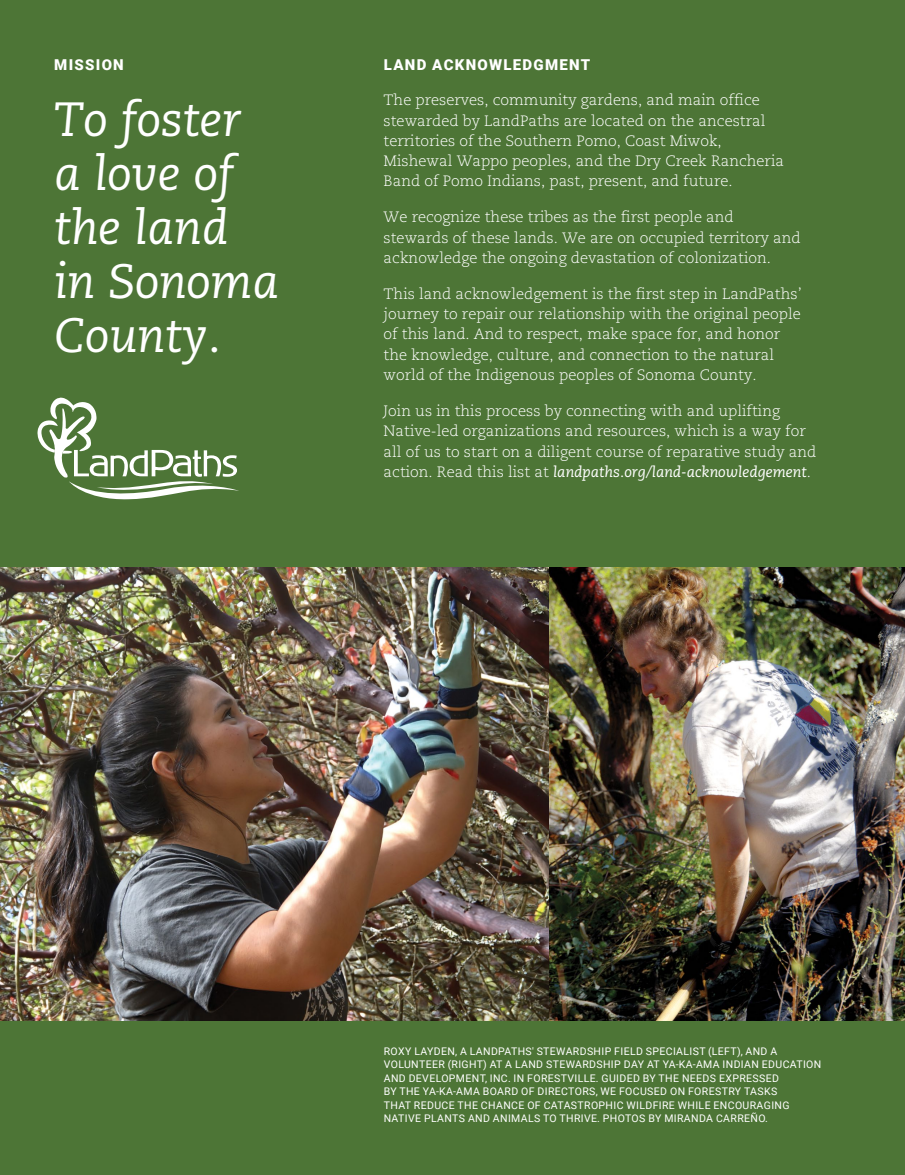
<style>
.page{position:relative;width:905px;height:1175px;background:#fff}
.page>*{position:absolute;margin:0;border:0;box-sizing:border-box;transform-origin:0 0}
.t1{font:italic 48px/54px "Caecilia";color:#fff}
.t2{font:300 15px/20.2px "Caecilia";color:#fff}
.t3{font:900 15px "Roboto";letter-spacing:.085em;color:#fff}
.t4{font:10.5px/13.5px "Roboto";letter-spacing:.035em;color:#fff}
.s1{font-weight:400;font-style:italic}
</style>
<div class="page">
<div style="left:0;top:0;width:904px;height:1174px;background:#4d7536"></div>
<img style="left:0;top:567px;width:904px;height:453px">
<svg style="left:37px;top:397px;width:202px;height:103px"></svg>
<p class="t3" style="left:54px;top:54px;width:71px">MISSION</p>
<h1 class="t1" style="left:54px;top:93px;width:226px">To foster a love of the land in Sonoma<br>County.</h1>
<p class="t3" style="left:384px;top:54px;width:208px">LAND ACKNOWLEDGMENT</p>
<p class="t2" style="left:383px;top:90px;width:402px">The preserves, community gardens, and main office stewarded by LandPaths are located on the ancestral territories of the Southern Pomo, Coast Miwok, Mishewal Wappo peoples, and the Dry Creek Rancheria Band of Pomo Indians, past, present, and future.</p>
<p class="t2" style="left:383px;top:207px;width:418px">We recognize these tribes as the first people and stewards of these lands. We are on occupied territory and acknowledge the ongoing devastation of colonization.</p>
<p class="t2" style="left:383px;top:284px;width:420px">This land acknowledgement is the first step in LandPaths’ journey to repair our relationship with the original people of this land. And to respect, make space for, and honor the knowledge, culture, and connection to the natural world of the Indigenous peoples of Sonoma County.</p>
<p class="t2" style="left:383px;top:401px;width:434px">Join us in this process by connecting with and uplifting Native-led organizations and resources, which is a way for all of us to start on a diligent course of reparative study and action. Read this list at <span class="s1">landpaths.org/land-acknowledgement</span>.</p>
<p class="t4" style="left:384px;top:1043px;width:439px">ROXY LAYDEN, A LANDPATHS' STEWARDSHIP FIELD SPECIALIST (LEFT), AND A VOLUNTEER (RIGHT) AT A LAND STEWARDSHIP DAY AT YA-KA-AMA INDIAN EDUCATION AND DEVELOPMENT, INC. IN FORESTVILLE. GUIDED BY THE NEEDS EXPRESSED<br>BY THE YA-KA-AMA BOARD OF DIRECTORS, WE FOCUSED ON FORESTRY TASKS<br>THAT REDUCE THE CHANCE OF CATASTROPHIC WILDFIRE WHILE ENCOURAGING NATIVE PLANTS AND ANIMALS TO THRIVE. PHOTOS BY MIRANDA CARREÑO.</p>
</div>
